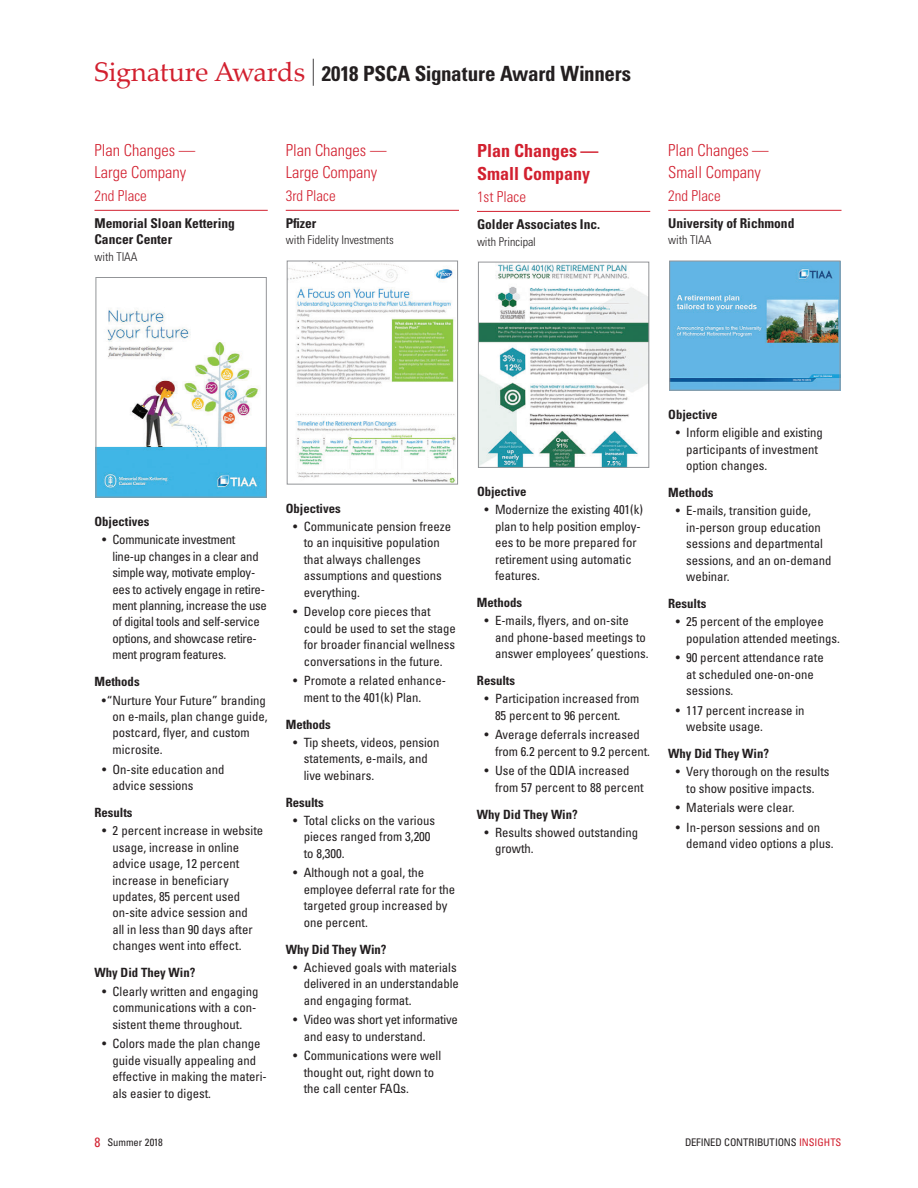
<style>
.page{position:relative;width:918px;height:1188px;background:#fff}
.page>*{position:absolute;margin:0;border:0;box-sizing:border-box;transform-origin:0 0}
._01b-_2nd_Page_Hd{font:700 condensed 21px "Univers LT Std";letter-spacing:-.01em;color:#231f20}
._81a-__1707_Sig_Awrd{font:700 condensed 18px/22.5px "Univers LT Std";color:#d2202f}
._81a-__1707_Sig_Awrd-2{font:300 condensed 16.5px/22.5px "Univers LT Std";color:#d2202f}
._81b-__1707_Sig_Awrd{font:300 condensed 15px "Univers LT Std";color:#d2202f}
._81c-__1707_Sig_Awrd{font:700 condensed 13.5px/16.5px "Univers LT Std";color:#231f20}
._81q-__1707_Sig_Awrd{font:condensed 12.75px/16.5px "Univers LT Std";color:#231f20}
._81qb-__1707_Sig_Awr{font:condensed 12.75px/16.5px "Univers LT Std";color:#231f20}
._81q-__1707_Sig_Awrd-2{font:condensed 12.75px/16.5px "Univers LT Std";letter-spacing:-.02em;color:#231f20}
._81eb-__1707_Sig_Awr{font:700 condensed 12.75px "Univers LT Std";color:#231f20}
._81e-__1707_Sig_Awrd{font:700 condensed 12.75px "Univers LT Std";color:#231f20}
._81d-__1707_Sig_Awrd{font:300 condensed 12px "Univers LT Std";color:#231f20}
.t1{font:condensed 10.5px "Univers LT Std";color:#231f20}
.s1{font-family:"Palatino Linotype";font-weight:400;font-stretch:normal;font-size:27px;color:#d2202f}
.s2{font-weight:400;font-size:27px}
.s3{font-size:13.5px;color:#d2202f}
.s4{color:#d2202f}
</style>
<div class="page">
<hr style="left:94px;top:210px;width:174px;height:1px;background:#d2202f">
<img style="left:98px;top:309px;width:167px;height:187px">
<div style="left:96px;top:277px;width:171px;height:221px;border:1px solid #939598"></div>
<hr style="left:286px;top:210px;width:173px;height:1px;background:#d2202f">
<img style="left:289px;top:263px;width:167px;height:219px">
<div style="left:287px;top:261px;width:171px;height:223px;border:1px solid #939598"></div>
<hr style="left:477px;top:211px;width:173px;height:1px;background:#d2202f">
<img style="left:480px;top:264px;width:167px;height:202px">
<div style="left:478px;top:262px;width:171px;height:206px;border:1px solid #939598"></div>
<hr style="left:668px;top:210px;width:174px;height:1px;background:#d2202f">
<img style="left:671px;top:263px;width:167px;height:126px">
<div style="left:669px;top:261px;width:171px;height:130px;border:1px solid #939598"></div>
<p class="_01b-_2nd_Page_Hd" style="left:94px;top:60px;width:538px"><span class="s1">Signature Awards</span> <span class="s2">|</span> 2018 PSCA Signature Award Winners</p>
<p class="_81a-__1707_Sig_Awrd-2" style="left:94px;top:139px;width:102px">Plan Changes —<br>Large Company</p>
<p class="_81b-__1707_Sig_Awrd" style="left:94px;top:187px;width:54px">2nd Place</p>
<p class="_81c-__1707_Sig_Awrd" style="left:94px;top:215px;width:142px">Memorial Sloan Kettering<br>Cancer Center</p>
<p class="_81d-__1707_Sig_Awrd" style="left:94px;top:250px;width:45px">with TIAA</p>
<p class="_81a-__1707_Sig_Awrd-2" style="left:286px;top:139px;width:102px">Plan Changes —<br>Large Company</p>
<p class="_81b-__1707_Sig_Awrd" style="left:286px;top:187px;width:51px">3rd Place</p>
<p class="_81c-__1707_Sig_Awrd" style="left:286px;top:215px;width:32px">Pfizer</p>
<p class="_81d-__1707_Sig_Awrd" style="left:286px;top:233px;width:110px">with Fidelity Investments</p>
<p class="_81a-__1707_Sig_Awrd" style="left:477px;top:139px;width:123px">Plan Changes —<br>Small Company</p>
<p class="_81b-__1707_Sig_Awrd" style="left:477px;top:188px;width:51px">1st Place</p>
<p class="_81c-__1707_Sig_Awrd" style="left:477px;top:216px;width:125px">Golder Associates Inc.</p>
<p class="_81d-__1707_Sig_Awrd" style="left:477px;top:234px;width:60px">with Principal</p>
<p class="_81a-__1707_Sig_Awrd-2" style="left:668px;top:139px;width:102px">Plan Changes —<br>Small Company</p>
<p class="_81b-__1707_Sig_Awrd" style="left:668px;top:187px;width:54px">2nd Place</p>
<p class="_81c-__1707_Sig_Awrd" style="left:668px;top:215px;width:128px">University of Richmond</p>
<p class="_81d-__1707_Sig_Awrd" style="left:668px;top:233px;width:45px">with TIAA</p>
<p class="_81e-__1707_Sig_Awrd" style="left:94px;top:514px;width:57px">Objectives</p>
<p class="_81q-__1707_Sig_Awrd-2" style="left:112px;top:531px;width:156px;text-indent:-10px">• Communicate investment line-up changes in a clear and simple way, motivate employ&shy;ees to actively engage in retire&shy;ment planning, increase the use of digital tools and self-service options, and showcase retire&shy;ment program features.</p>
<p class="_81eb-__1707_Sig_Awr" style="left:94px;top:674px;width:47px">Methods</p>
<p class="_81q-__1707_Sig_Awrd" style="left:112px;top:692px;width:157px;text-indent:-11px">•“Nurture Your Future” branding on e-mails, plan change guide, postcard, flyer, and custom microsite.</p>
<p class="_81qb-__1707_Sig_Awr" style="left:112px;top:761px;width:114px;text-indent:-10px">• On-site education and advice sessions</p>
<p class="_81eb-__1707_Sig_Awr" style="left:94px;top:805px;width:40px">Results</p>
<p class="_81q-__1707_Sig_Awrd" style="left:112px;top:822px;width:152px;text-indent:-10px">• 2 percent increase in website usage, increase in online advice usage, 12 percent increase in beneficiary updates, 85 percent used on-site advice session and<br>all in less than 90 days after changes went into effect.</p>
<p class="_81eb-__1707_Sig_Awr" style="left:94px;top:965px;width:102px">Why Did They Win?</p>
<p class="_81q-__1707_Sig_Awrd" style="left:112px;top:983px;width:147px;text-indent:-10px">• Clearly written and engaging communications with a con&shy;sistent theme throughout.</p>
<p class="_81qb-__1707_Sig_Awr" style="left:112px;top:1035px;width:156px;text-indent:-10px">• Colors made the plan change guide visually appealing and effective in making the materi&shy;als easier to digest.</p>
<p class="_81e-__1707_Sig_Awrd" style="left:286px;top:501px;width:57px">Objectives</p>
<p class="_81q-__1707_Sig_Awrd" style="left:304px;top:518px;width:149px;text-indent:-10px">• Communicate pension freeze to an inquisitive population that always challenges assumptions and questions everything.</p>
<p class="_81qb-__1707_Sig_Awr" style="left:304px;top:604px;width:154px;text-indent:-10px">• Develop core pieces that could be used to set the stage for broader financial wellness conversations in the future.</p>
<p class="_81qb-__1707_Sig_Awr" style="left:304px;top:673px;width:144px;text-indent:-10px">• Promote a related enhance&shy;ment to the 401(k) Plan.</p>
<p class="_81eb-__1707_Sig_Awr" style="left:286px;top:717px;width:47px">Methods</p>
<p class="_81q-__1707_Sig_Awrd" style="left:304px;top:734px;width:137px;text-indent:-10px">• Tip sheets, videos, pension statements, e-mails, and live webinars.</p>
<p class="_81eb-__1707_Sig_Awr" style="left:286px;top:795px;width:40px">Results</p>
<p class="_81q-__1707_Sig_Awrd" style="left:304px;top:812px;width:133px;text-indent:-10px">• Total clicks on the various pieces ranged from 3,200 to 8,300.</p>
<p class="_81qb-__1707_Sig_Awr" style="left:304px;top:865px;width:153px;text-indent:-10px">• Although not a goal, the employee deferral rate for the targeted group increased by one percent.</p>
<p class="_81eb-__1707_Sig_Awr" style="left:286px;top:942px;width:102px">Why Did They Win?</p>
<p class="_81q-__1707_Sig_Awrd" style="left:304px;top:959px;width:157px;text-indent:-10px">• Achieved goals with materials delivered in an understandable and engaging format.</p>
<p class="_81qb-__1707_Sig_Awr" style="left:304px;top:1012px;width:156px;text-indent:-10px">• Video was short yet informative and easy to understand.</p>
<p class="_81qb-__1707_Sig_Awr" style="left:304px;top:1048px;width:139px;text-indent:-10px">• Communications were well thought out, right down to the call center FAQs.</p>
<p class="_81e-__1707_Sig_Awrd" style="left:477px;top:484px;width:51px">Objective</p>
<p class="_81q-__1707_Sig_Awrd" style="left:495px;top:501px;width:149px;text-indent:-10px">• Modernize the existing 401(k) plan to help position employ&shy;ees to be more prepared for retirement using automatic features.</p>
<p class="_81eb-__1707_Sig_Awr" style="left:477px;top:595px;width:47px">Methods</p>
<p class="_81q-__1707_Sig_Awrd" style="left:495px;top:612px;width:155px;text-indent:-10px">• E-mails, flyers, and on-site and phone-based meetings to answer employees’ questions.</p>
<p class="_81eb-__1707_Sig_Awr" style="left:477px;top:673px;width:40px">Results</p>
<p class="_81q-__1707_Sig_Awrd" style="left:495px;top:690px;width:146px;text-indent:-10px">• Participation increased from<br>85 percent to 96 percent.</p>
<p class="_81qb-__1707_Sig_Awr" style="left:495px;top:726px;width:157px;text-indent:-10px">• Average deferrals increased from 6.2 percent to 9.2 percent.</p>
<p class="_81qb-__1707_Sig_Awr" style="left:495px;top:762px;width:150px;text-indent:-10px">• Use of the QDIA increased from 57 percent to 88 percent</p>
<p class="_81eb-__1707_Sig_Awr" style="left:477px;top:806px;width:102px">Why Did They Win?</p>
<p class="_81q-__1707_Sig_Awrd" style="left:495px;top:824px;width:145px;text-indent:-10px">• Results showed outstanding growth.</p>
<p class="_81e-__1707_Sig_Awrd" style="left:668px;top:407px;width:51px">Objective</p>
<p class="_81q-__1707_Sig_Awrd" style="left:686px;top:424px;width:138px;text-indent:-10px">• Inform eligible and existing participants of investment option changes.</p>
<p class="_81eb-__1707_Sig_Awr" style="left:668px;top:485px;width:47px">Methods</p>
<p class="_81q-__1707_Sig_Awrd" style="left:686px;top:502px;width:147px;text-indent:-10px">• E-mails, transition guide, in-person group education sessions and departmental sessions, and an on-demand webinar.</p>
<p class="_81eb-__1707_Sig_Awr" style="left:668px;top:596px;width:40px">Results</p>
<p class="_81q-__1707_Sig_Awrd" style="left:686px;top:613px;width:155px;text-indent:-10px">• 25 percent of the employee population attended meetings.</p>
<p class="_81qb-__1707_Sig_Awr" style="left:686px;top:649px;width:139px;text-indent:-10px">• 90 percent attendance rate at scheduled one-on-one sessions.</p>
<p class="_81qb-__1707_Sig_Awr" style="left:686px;top:702px;width:120px;text-indent:-10px">• 117 percent increase in website usage.</p>
<p class="_81eb-__1707_Sig_Awr" style="left:668px;top:746px;width:102px">Why Did They Win?</p>
<p class="_81q-__1707_Sig_Awrd" style="left:676px;top:763px;width:155px;text-align:center">• Very thorough on the results to show positive impacts.</p>
<p class="_81qb-__1707_Sig_Awr" style="left:676px;top:799px;width:120px">• Materials were clear.</p>
<p class="_81qb-__1707_Sig_Awr" style="left:686px;top:819px;width:149px;text-indent:-10px">• In-person sessions and on demand video options a plus.</p>
<p class="t1" style="left:94px;top:1136px;width:70px"><span class="s3">8</span> Summer 2018</p>
<p class="t1" style="left:685px;top:1136px;width:158px">DEFINED CONTRIBUTIONS <span class="s4">INSIGHTS</span></p>
</div>
